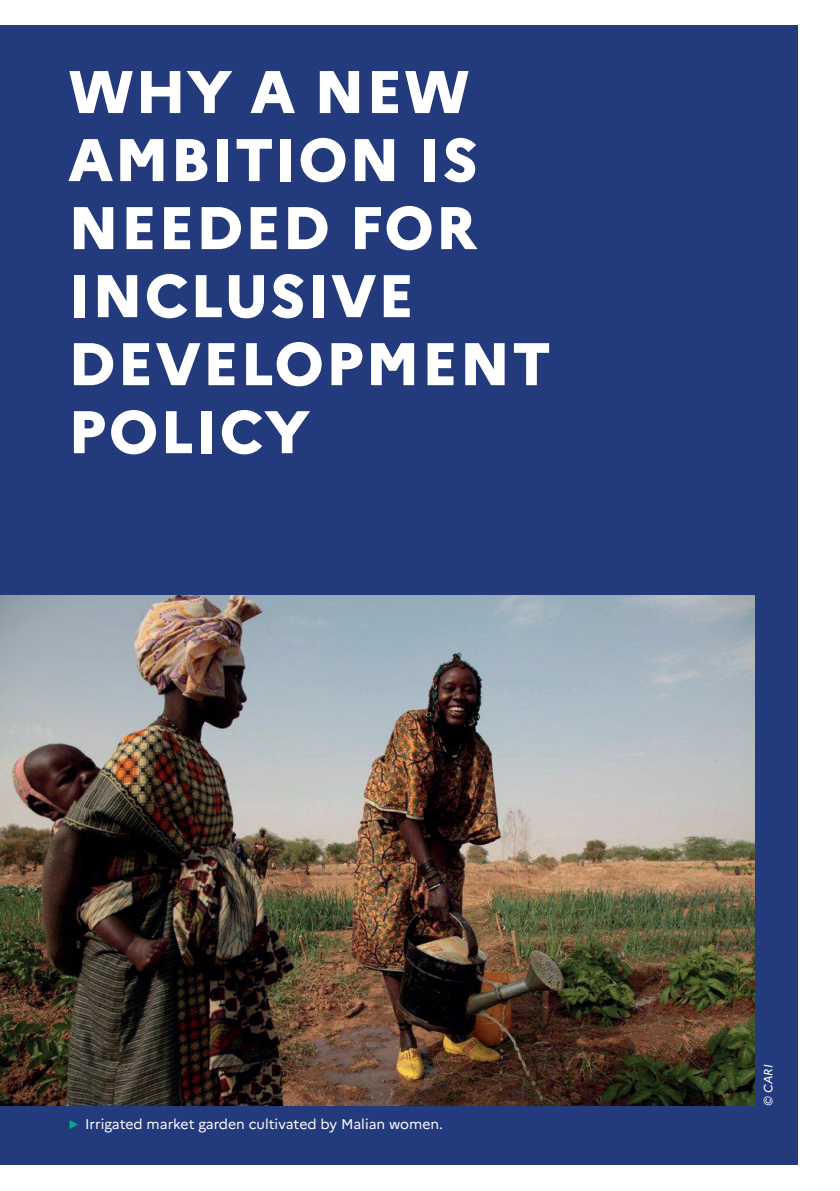
<style>
.page{position:relative;width:840px;height:1191px;background:#fff}
.page>*{position:absolute;margin:0;border:0;box-sizing:border-box;transform-origin:0 0}
.t1{font:800 60px/68px "Marianne";letter-spacing:.025em;color:#fff}
.t2{font:14px "Marianne";color:#fff}
.Copyright{font:italic 12px "Marianne";color:#fff}
.s1{font-family:"Spectral";font-weight:700;color:#00ab85}
</style>
<div class="page">
<div style="left:0;top:26px;width:797px;height:1139px;background:#233b7d"></div>
<img style="left:0;top:595px;width:754px;height:511px">
<h2 class="t1" style="left:68px;top:58px;width:484px">WHY A NEW<br>AMBITION IS<br>NEEDED FOR<br>INCLUSIVE<br>DEVELOPMENT<br>POLICY</h2>
<p class="t2" style="left:68px;top:1115px;width:376px"><span class="s1">▶</span> Irrigated market garden cultivated by Malian women.</p>
<p class="Copyright" style="left:760px;top:1106px;width:43px;rotate:-90deg">© CARI</p>
</div>
